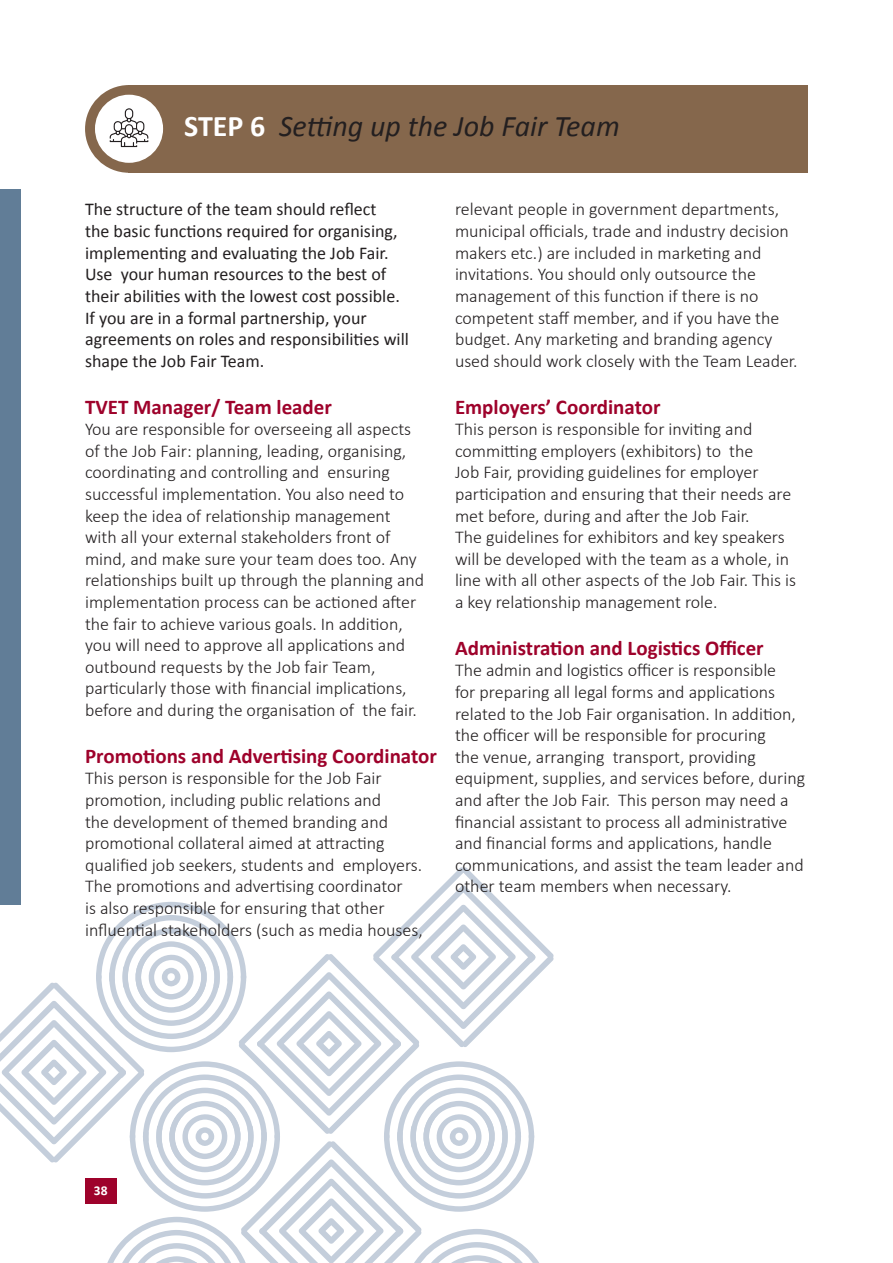
<style>
.page{position:relative;width:893px;height:1263px;background:#fff}
.page>*{position:absolute;margin:0;border:0;box-sizing:border-box;transform-origin:0 0}
.t1{font:italic 30px "Calibri";color:#231f20}
.t2{font:700 21px "Calibri";color:#9e022b}
.t3{font:300 18px/21.6px "Calibri";color:#231f20}
.t4{font:18px/21.6px "Calibri";color:#231f20}
.t5{font:700 13.5px "Calibri";color:#fff}
.s1{font-weight:700;font-style:normal;color:#fff}
</style>
<div class="page">
<div style="left:0;top:189px;width:20px;height:716px;background:#617d97"></div>
<svg style="left:0;top:867px;width:554px;height:396px"></svg>
<div style="left:128px;top:85px;width:680px;height:88px;background:#85674c"></div>
<div style="left:89px;top:89px;width:80px;height:80px;background:#85674c;border-radius:50%"></div>
<div style="left:85px;top:85px;width:88px;height:88px;border:7px solid #85674c;border-radius:50%"></div>
<div style="left:95px;top:95px;width:68px;height:68px;background:#fff;border-radius:50%"></div>
<svg style="left:110px;top:108px;width:38px;height:39px"></svg>
<h1 class="t1" style="left:184px;top:105px;width:437px"><span class="s1">STEP 6</span> Setting up the Job Fair Team</h1>
<p class="t4" style="left:85px;top:198px;width:325px">The structure of the team should reflect<br>the basic functions required for organising, implementing and evaluating the Job Fair.<br>Use your human resources to the best of their abilities with the lowest cost possible.<br>If you are in a formal partnership, your agreements on roles and responsibilities will shape the Job Fair Team.</p>
<p class="t2" style="left:85px;top:392px;width:248px">TVET Manager/ Team leader</p>
<p class="t3" style="left:85px;top:418px;width:341px">You are responsible for overseeing all aspects of the Job Fair: planning, leading, organising, coordinating and controlling and ensuring successful implementation. You also need to keep the idea of relationship management with all your external stakeholders front of mind, and make sure your team does too. Any relationships built up through the planning and implementation process can be actioned after the fair to achieve various goals. In addition, you will need to approve all applications and outbound requests by the Job fair Team, particularly those with financial implications, before and during the organisation of the fair.</p>
<p class="t2" style="left:85px;top:741px;width:353px">Promotions and Advertising Coordinator</p>
<p class="t3" style="left:85px;top:767px;width:339px">This person is responsible for the Job Fair promotion, including public relations and<br>the development of themed branding and promotional collateral aimed at attracting qualified job seekers, students and employers.<br>The promotions and advertising coordinator<br>is also responsible for ensuring that other influential stakeholders (such as media houses,</p>
<p class="t3" style="left:455px;top:199px;width:344px">relevant people in government departments, municipal officials, trade and industry decision makers etc.) are included in marketing and invitations. You should only outsource the management of this function if there is no competent staff member, and if you have the budget. Any marketing and branding agency used should work closely with the Team Leader.</p>
<p class="t2" style="left:455px;top:392px;width:207px">Employers’ Coordinator</p>
<p class="t3" style="left:455px;top:418px;width:343px">This person is responsible for inviting and committing employers (exhibitors) to the<br>Job Fair, providing guidelines for employer participation and ensuring that their needs are met before, during and after the Job Fair.<br>The guidelines for exhibitors and key speakers will be developed with the team as a whole, in line with all other aspects of the Job Fair. This is a key relationship management role.</p>
<p class="t2" style="left:455px;top:633px;width:310px">Administration and Logistics Officer</p>
<p class="t3" style="left:455px;top:659px;width:352px">The admin and logistics officer is responsible<br>for preparing all legal forms and applications related to the Job Fair organisation. In addition, the officer will be responsible for procuring<br>the venue, arranging transport, providing equipment, supplies, and services before, during and after the Job Fair. This person may need a financial assistant to process all administrative and financial forms and applications, handle communications, and assist the team leader and other team members when necessary.</p>
<p class="t5" style="left:94px;top:1181px;width:15px">38</p>
</div>
